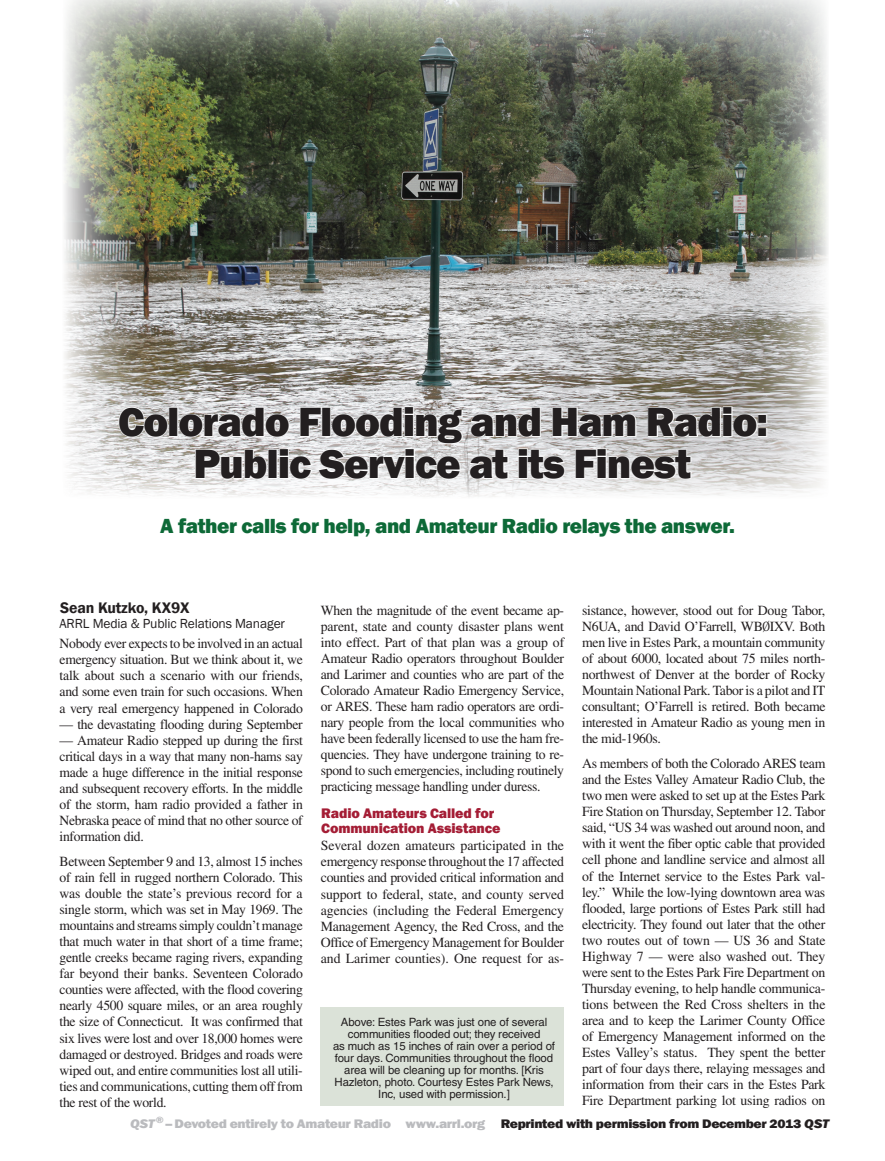
<style>
.page{position:relative;width:885px;height:1161px;background:#fff}
.page>*{position:absolute;margin:0;border:0;box-sizing:border-box;transform-origin:0 0}
.t1{font:800 42px/42px "Franklin Gothic";letter-spacing:-.025em;color:#231f20;text-align:center}
.Deck{font:800 21px "Franklin Gothic";letter-spacing:-.02em;color:#0d6937}
.Byline{font:600 15.75px "Franklin Gothic";letter-spacing:-.01em;color:#231f20}
.Subhead_1{font:800 14.25px/15px "Franklin Gothic";letter-spacing:-.01em;color:#a41d35}
.Body_Text{font:13.95px/16px "Times";letter-spacing:-.02em;color:#231f20;text-align:justify}
.Byline-2{font:13.5px "Franklin Gothic";letter-spacing:-.01em;color:#231f20}
.t2{font:800 12.75px "Franklin Gothic";letter-spacing:-.025em;color:#babbbe;scale:1.1 1}
.t3{font:11.4px/12px "Helvetica";letter-spacing:-.01em;color:#231f20;text-align:center}
.s1{font-style:italic}
.s2{color:#231f20}
.s3{font-style:italic;color:#231f20}
</style>
<div class="page">
<div style="left:320px;top:1007px;width:243px;height:99px;background:#dbe2d8"></div>
<img style="left:64px;top:0;width:764px;height:497px">
<svg style="left:118px;top:406px;width:51px;height:32px"></svg>
<div style="left:169px;top:407px;width:9px;height:30px;border:2px solid #fff"></div>
<svg style="left:178px;top:406px;width:589px;height:74px"></svg>
<p class="t1" style="left:118px;top:401px;width:651px">Colorado Flooding and Ham Radio:<br>Public Service at its Finest</p>
<p class="Deck" style="left:160px;top:512px;width:576px">A father calls for help, and Amateur Radio relays the answer.</p>
<p class="Byline" style="left:60px;top:598px;width:131px">Sean Kutzko, KX9X</p>
<p class="Byline-2" style="left:59px;top:615px;width:227px">ARRL Media &amp; Public Relations Manager</p>
<p class="Body_Text" style="left:60px;top:636px;width:245px">Nobody ever expects to be involved in an actual emergency situation. But we think about it, we talk about such a scenario with our friends, and some even train for such occasions. When a very real emergency happened in Colorado</p>
<p class="Body_Text" style="left:60px;top:716px;width:245px">— the devastating flooding during September</p>
<p class="Body_Text" style="left:60px;top:732px;width:245px">— Amateur Radio stepped up during the first critical days in a way that many non-hams say made a huge difference in the initial response and subsequent recovery efforts. In the middle of the storm, ham radio provided a father in Nebraska peace of mind that no other source of information did.</p>
<p class="Body_Text" style="left:60px;top:853px;width:245px">Between September 9 and 13, almost 15 inches of rain fell in rugged northern Colorado. This was double the state’s previous record for a single storm, which was set in May 1969. The mountains and streams simply couldn’t manage that much water in that short of a time frame; gentle creeks became raging rivers, expanding far beyond their banks. Seventeen Colorado counties were affected, with the flood covering nearly 4500 square miles, or an area roughly the size of Connecticut. It was confirmed that six lives were lost and over 18,000 homes were damaged or destroyed. Bridges and roads were wiped out, and entire communities lost all utili&shy;ties and communications, cutting them off from the rest of the world.</p>
<p class="Body_Text" style="left:321px;top:602px;width:245px">When the magnitude of the event became ap&shy;parent, state and county disaster plans went into effect. Part of that plan was a group of Amateur Radio operators throughout Boulder and Larimer and counties who are part of the Colorado Amateur Radio Emergency Service, or ARES. These ham radio operators are ordi&shy;nary people from the local communities who have been federally licensed to use the ham fre&shy;quencies. They have undergone training to re&shy;spond to such emergencies, including routinely practicing message handling under duress.</p>
<p class="Subhead_1" style="left:321px;top:806px;width:181px">Radio Amateurs Called for<br>Communication Assistance</p>
<p class="Body_Text" style="left:321px;top:838px;width:245px">Several dozen amateurs participated in the emergency response throughout the 17 affected counties and provided critical information and support to federal, state, and county served agencies (including the Federal Emergency Management Agency, the Red Cross, and the Office of Emergency Management for Boulder and Larimer counties). One request for as-</p>
<p class="t3" style="left:333px;top:1016px;width:223px">Above: Estes Park was just one of several communities flooded out; they received<br>as much as 15 inches of rain over a period of four days. Communities throughout the flood area will be cleaning up for months. [Kris Hazleton, photo. Courtesy Estes Park News, Inc, used with permission.]</p>
<p class="Body_Text" style="left:582px;top:602px;width:245px">sistance, however, stood out for Doug Tabor, N6UA, and David O’Farrell, WBØIXV. Both men live in Estes Park, a mountain community of about 6000, located about 75 miles north&shy;northwest of Denver at the border of Rocky Mountain National Park. Tabor is a pilot and IT consultant; O’Farrell is retired. Both became interested in Amateur Radio as young men in the mid-1960s.</p>
<p class="Body_Text" style="left:582px;top:755px;width:245px">As members of both the Colorado ARES team and the Estes Valley Amateur Radio Club, the two men were asked to set up at the Estes Park Fire Station on Thursday, September 12. Tabor said, “US 34 was washed out around noon, and with it went the fiber optic cable that provided cell phone and landline service and almost all of the Internet service to the Estes Park val&shy;ley.” While the low-lying downtown area was flooded, large portions of Estes Park still had electricity. They found out later that the other two routes out of town — US 36 and State Highway 7 — were also washed out. They were sent to the Estes Park Fire Department on Thursday evening, to help handle communica&shy;tions between the Red Cross shelters in the area and to keep the Larimer County Office of Emergency Management informed on the Estes Valley’s status. They spent the better part of four days there, relaying messages and information from their cars in the Estes Park Fire Department parking lot using radios on</p>
<p class="t2" style="left:130px;top:1116px;width:636px"><span class="s1">QST</span><sup>®</sup>– Devoted entirely to Amateur Radio www.arrl.org <span class="s2">Reprinted with permission from December 2013</span> <span class="s3">QST</span></p>
</div>
